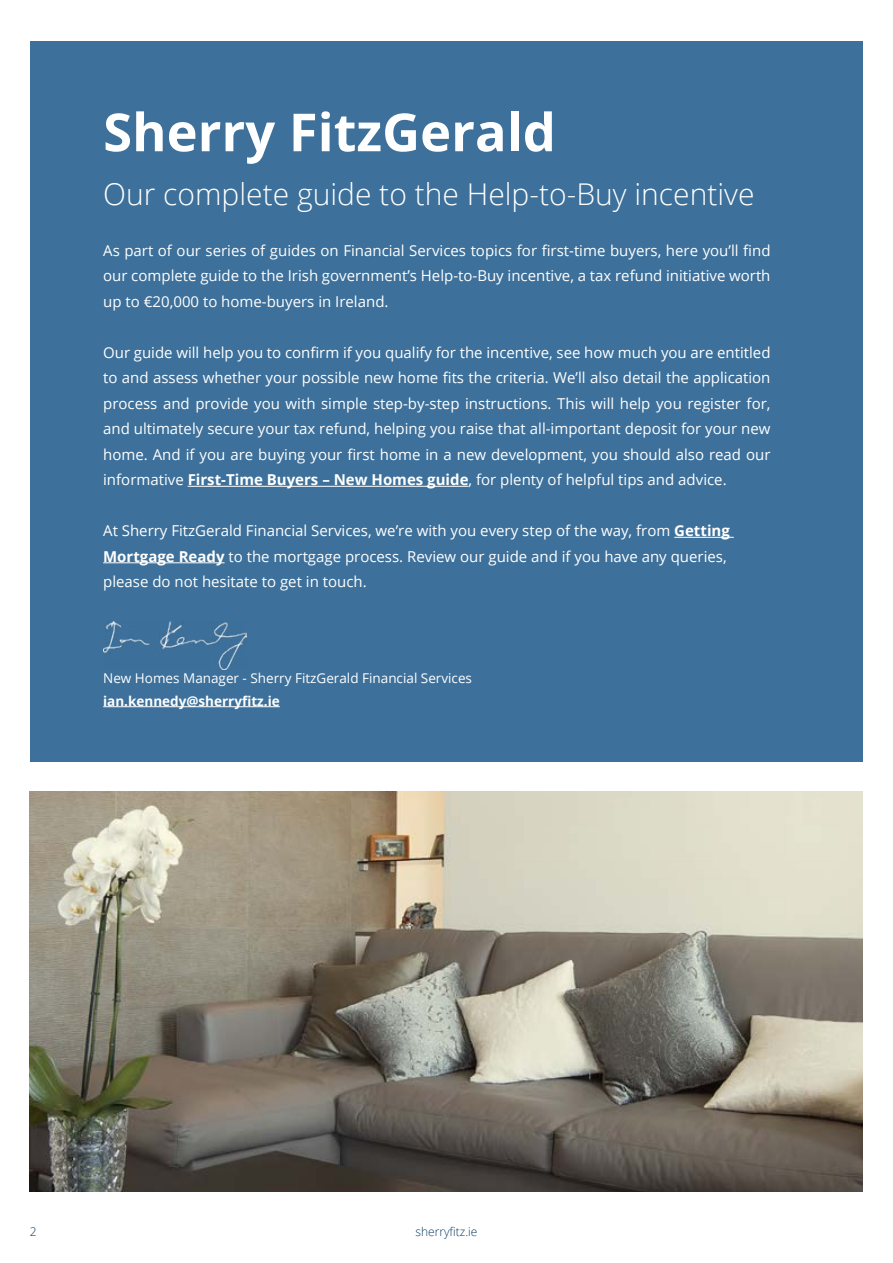
<style>
.page{position:relative;width:893px;height:1263px;background:#fff}
.page>*{position:absolute;margin:0;border:0;box-sizing:border-box;transform-origin:0 0}
.t1{font:700 52.5px "Open Sans";color:#fff}
.t2{font:300 30px "Open Sans";color:#fff}
.t3{font:15px/25.5px "Open Sans";color:#fff;text-align:justify}
.t4{font:13.5px "Open Sans";color:#fff}
.t5{font:700 13.5px "Open Sans";color:#fff}
.t6{font:300 12px "Open Sans";color:#0b3c61}
.s1{font-weight:700}
</style>
<div class="page">
<img style="left:30px;top:791px;width:832px;height:401px">
<hr style="left:892px;top:41px;width:1px;height:429px;background:#28608f">
<div style="left:30px;top:41px;width:832px;height:720px;background:#3d709a"></div>
<hr style="left:188px;top:486px;width:280px;height:1px;background:#fff">
<hr style="left:674px;top:537px;width:60px;height:1px;background:#fff">
<hr style="left:103px;top:562px;width:122px;height:1px;background:#fff">
<hr style="left:103px;top:706px;width:177px;height:1px;background:#fff">
<img style="left:103px;top:622px;width:144px;height:48px">
<h1 class="t1" style="left:103px;top:95px;width:454px">Sherry FitzGerald</h1>
<h2 class="t2" style="left:103px;top:174px;width:653px">Our complete guide to the Help-to-Buy incentive</h2>
<p class="t3" style="left:103px;top:237px;width:669px">As part of our series of guides on Financial Services topics for first-time buyers, here you’ll find our complete guide to the Irish government’s Help-to-Buy incentive, a tax refund initiative worth up to €20,000 to home-buyers in Ireland.</p>
<p class="t3" style="left:103px;top:339px;width:669px">Our guide will help you to confirm if you qualify for the incentive, see how much you are entitled to and assess whether your possible new home fits the criteria. We’ll also detail the application process and provide you with simple step-by-step instructions. This will help you register for, and ultimately secure your tax refund, helping you raise that all-important deposit for your new home. And if you are buying your first home in a new development, you should also read our informative <span class="s1">First-Time Buyers – New Homes guide</span>, for plenty of helpful tips and advice.</p>
<p class="t3" style="left:103px;top:518px;width:628px;text-align:left">At Sherry FitzGerald Financial Services, we’re with you every step of the way, from <span class="s1">Getting<br>Mortgage Ready</span> to the mortgage process. Review our guide and if you have any queries, please do not hesitate to get in touch.</p>
<p class="t4" style="left:103px;top:669px;width:370px">New Homes Manager - Sherry FitzGerald Financial Services</p>
<p class="t5" style="left:103px;top:691px;width:178px">ian.kennedy@sherryfitz.ie</p>
<p class="t6" style="left:30px;top:1223px;width:8px">2</p>
<p class="t6" style="left:415px;top:1223px;width:64px">sherryfitz.ie</p>
</div>
